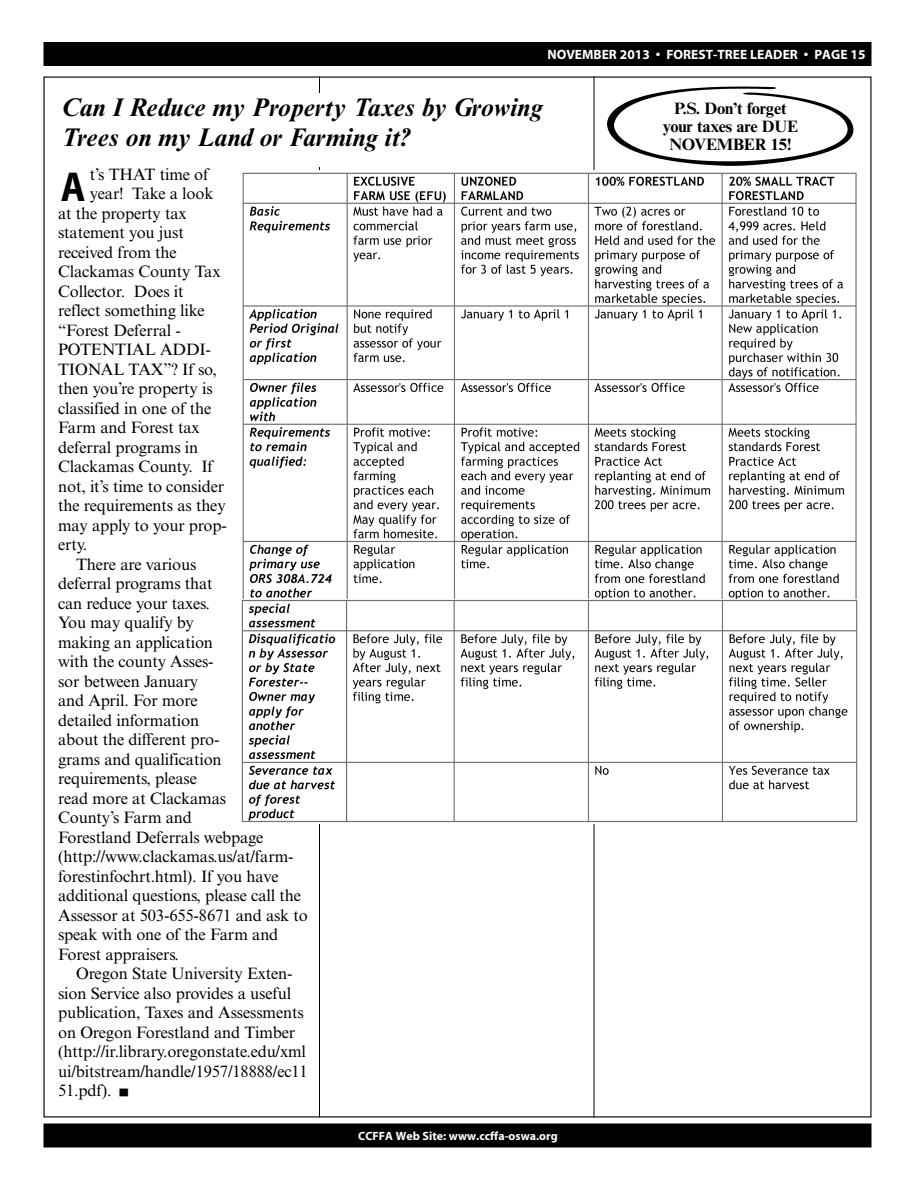
<style>
.page{position:relative;width:918px;height:1188px;background:#fff}
.page>*{position:absolute;margin:0;border:0;box-sizing:border-box;transform-origin:0 0}
.t1{font:700 42px "Myriad";color:#000;scale:.9 1}
.t2{font:italic 700 25.5px/30px "Times New Roman MT Std";color:#000}
.t3{font:16.5px "Times New Roman MT Std";letter-spacing:-.01em;color:#000}
.t4{font:700 16.5px/18px "Times New Roman MT Std";letter-spacing:-.01em;color:#000;text-align:center}
.t5{font:700 13.5px "Myriad";color:#fff}
.t6{font:700 12px "Myriad";color:#fff}
</style>
<div class="page">
<hr style="left:319px;top:76px;width:1px;height:1042px;background:#000">
<hr style="left:594px;top:76px;width:1px;height:1042px;background:#000">
<div style="left:44px;top:42px;width:828px;height:24px;background:#000"></div>
<div style="left:44px;top:1124px;width:828px;height:24px;background:#000"></div>
<div style="left:60px;top:93px;width:529px;height:73px;background:#fff"></div>
<img style="left:242px;top:171px;width:615px;height:429px">
<img style="left:241px;top:600px;width:617px;height:224px">
<img style="left:607px;top:86px;width:247px;height:80px">
<p class="t5" style="left:547px;top:49px;width:320px">NOVEMBER 2013 • FOREST-TREE LEADER • PAGE 15</p>
<h2 class="t2" style="left:61px;top:95px;width:483px">Can I Reduce my Property Taxes by Growing<br>Trees on my Land or Farming it?</h2>
<h1 class="t1" style="left:61px;top:171px;width:29px">A</h1>
<p class="t3" style="left:90px;top:168px;width:120px">t’s THAT time of</p>
<p class="t3" style="left:90px;top:188px;width:125px">year! Take a look</p>
<p class="t3" style="left:58px;top:207px;width:130px">at the property tax</p>
<p class="t3" style="left:58px;top:227px;width:127px">statement you just</p>
<p class="t3" style="left:58px;top:246px;width:120px">received from the</p>
<p class="t3" style="left:58px;top:266px;width:164px">Clackamas County Tax</p>
<p class="t3" style="left:58px;top:285px;width:127px">Collector. Does it</p>
<p class="t3" style="left:58px;top:305px;width:148px">reflect something like</p>
<p class="t3" style="left:58px;top:324px;width:124px">“Forest Deferral -</p>
<p class="t3" style="left:58px;top:344px;width:154px">POTENTIAL ADDI-</p>
<p class="t3" style="left:58px;top:363px;width:160px">TIONAL TAX”? If so,</p>
<p class="t3" style="left:58px;top:383px;width:156px">then you’re property is</p>
<p class="t3" style="left:58px;top:402px;width:155px">classified in one of the</p>
<p class="t3" style="left:58px;top:422px;width:143px">Farm and Forest tax</p>
<p class="t3" style="left:58px;top:441px;width:142px">deferral programs in</p>
<p class="t3" style="left:58px;top:461px;width:157px">Clackamas County. If</p>
<p class="t3" style="left:58px;top:480px;width:167px">not, it’s time to consider</p>
<p class="t3" style="left:58px;top:500px;width:169px">the requirements as they</p>
<p class="t3" style="left:58px;top:519px;width:170px">may apply to your prop-</p>
<p class="t3" style="left:58px;top:539px;width:31px">erty.</p>
<p class="t3" style="left:76px;top:558px;width:122px">There are various</p>
<p class="t3" style="left:58px;top:578px;width:156px">deferral programs that</p>
<p class="t3" style="left:58px;top:597px;width:153px">can reduce your taxes.</p>
<p class="t3" style="left:58px;top:617px;width:137px">You may qualify by</p>
<p class="t3" style="left:58px;top:636px;width:156px">making an application</p>
<p class="t3" style="left:58px;top:656px;width:157px">with the county Asses-</p>
<p class="t3" style="left:58px;top:675px;width:142px">sor between January</p>
<p class="t3" style="left:58px;top:695px;width:141px">and April. For more</p>
<p class="t3" style="left:58px;top:714px;width:142px">detailed information</p>
<p class="t3" style="left:58px;top:734px;width:163px">about the different pro-</p>
<p class="t3" style="left:58px;top:753px;width:165px">grams and qualification</p>
<p class="t3" style="left:58px;top:773px;width:140px">requirements, please</p>
<p class="t3" style="left:58px;top:792px;width:170px">read more at Clackamas</p>
<p class="t3" style="left:58px;top:812px;width:135px">County’s Farm and</p>
<p class="t3" style="left:58px;top:831px;width:207px">Forestland Deferrals webpage</p>
<p class="t3" style="left:58px;top:851px;width:237px">(http://www.clackamas.us/at/farm-</p>
<p class="t3" style="left:58px;top:870px;width:222px">forestinfochrt.html). If you have</p>
<p class="t3" style="left:58px;top:890px;width:244px">additional questions, please call the</p>
<p class="t3" style="left:58px;top:909px;width:251px">Assessor at 503-655-8671 and ask to</p>
<p class="t3" style="left:58px;top:929px;width:222px">speak with one of the Farm and</p>
<p class="t3" style="left:58px;top:948px;width:122px">Forest appraisers.</p>
<p class="t3" style="left:76px;top:968px;width:218px">Oregon State University Exten-</p>
<p class="t3" style="left:58px;top:988px;width:235px">sion Service also provides a useful</p>
<p class="t3" style="left:58px;top:1007px;width:247px">publication, Taxes and Assessments</p>
<p class="t3" style="left:58px;top:1027px;width:239px">on Oregon Forestland and Timber</p>
<p class="t3" style="left:58px;top:1046px;width:249px">(http://ir.library.oregonstate.edu/xml</p>
<p class="t3" style="left:58px;top:1066px;width:251px">ui/bitstream/handle/1957/18888/ec11</p>
<p class="t3" style="left:58px;top:1085px;width:72px">51.pdf). ■</p>
<p class="t6" style="left:358px;top:1131px;width:201px">CCFFA Web Site: www.ccffa-oswa.org</p>
<p class="t4" style="left:663px;top:101px;width:137px">P.S. Don’t forget your taxes are DUE<br>NOVEMBER 15!</p>
</div>
